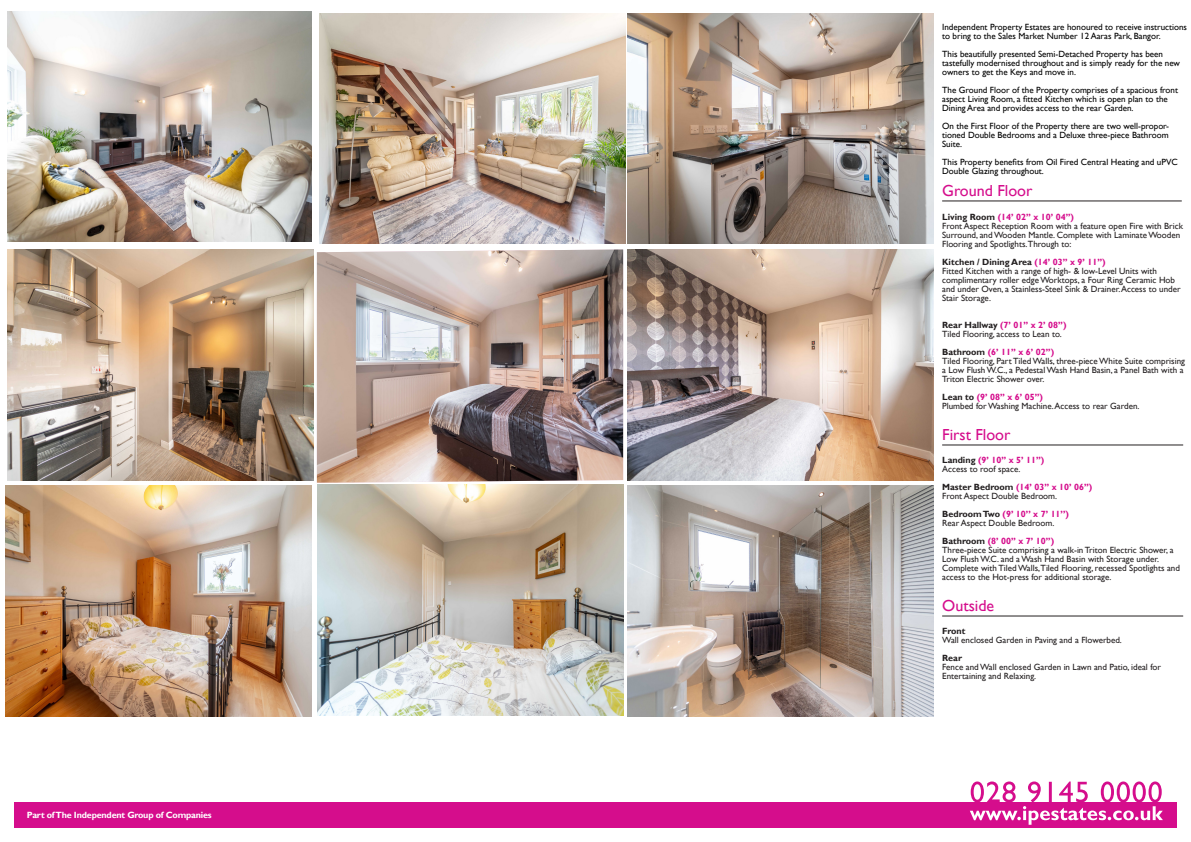
<style>
.page{position:relative;width:1191px;height:842px;background:#fff}
.page>*{position:absolute;margin:0;border:0;box-sizing:border-box;transform-origin:0 0}
.t1{font:16px "Gill Sans";color:#d50d8c}
.t2{font:9px/9px "Gill Sans";color:#231f20}
.t3{font:9px/9px "Gill Sans";color:#000}
.t4{font:700 9px "Gill Sans";color:#d50d8c}
.t5{font:700 9px "Gill Sans";color:#231f20}
.t6{font:700 9px "Gill Sans";letter-spacing:-.02em;color:#fff}
.s1{color:#231f20}
.s2{color:#d50d8c}
</style>
<div class="page">
<div style="left:14px;top:802px;width:1162px;height:26px;background:#d50d8c"></div>
<svg style="left:970px;top:781px;width:193px;height:44px"></svg>
<img style="left:7px;top:11px;width:305px;height:231px">
<img style="left:7px;top:249px;width:306px;height:231px">
<img style="left:6px;top:485px;width:306px;height:231px">
<img style="left:317px;top:485px;width:307px;height:230px">
<img style="left:627px;top:485px;width:306px;height:231px">
<hr style="left:942px;top:201px;width:239px;height:1px;background:#231f20">
<hr style="left:942px;top:445px;width:241px;height:1px;background:#231f20">
<hr style="left:942px;top:616px;width:241px;height:1px;background:#231f20">
<img style="left:317px;top:249px;width:306px;height:234px">
<img style="left:627px;top:249px;width:306px;height:231px">
<img style="left:319px;top:13px;width:306px;height:231px">
<img style="left:627px;top:13px;width:306px;height:231px">
<p class="t6" style="left:27px;top:809px;width:186px">Part of The Independent Group of Companies</p>
<p class="t3" style="left:942px;top:23px;width:246px">Independent Property Estates are honoured to receive instructions to bring to the Sales Market Number 12 Aaras Park, Bangor.</p>
<p class="t3" style="left:942px;top:50px;width:239px">This beautifully presented Semi-Detached Property has been tastefully modernised throughout and is simply ready for the new owners to get the Keys and move in.</p>
<p class="t3" style="left:942px;top:86px;width:237px">The Ground Floor of the Property comprises of a spacious front aspect Living Room, a fitted Kitchen which is open plan to the<br>Dining Area and provides access to the rear Garden.</p>
<p class="t3" style="left:942px;top:122px;width:228px;text-align:justify">On the First Floor of the Property there are two well-propor&shy;tioned Double Bedrooms and a Deluxe three-piece Bathroom Suite.</p>
<p class="t3" style="left:942px;top:158px;width:237px">This Property benefits from Oil Fired Central Heating and uPVC<br>Double Glazing throughout.</p>
<p class="t1" style="left:942px;top:181px;width:92px">Ground Floor</p>
<p class="t4" style="left:942px;top:212px;width:133px"><span class="s1">Living Room</span> (14’ 02’’ x 10’ 04’’)</p>
<p class="t2" style="left:942px;top:222px;width:242px">Front Aspect Reception Room with a feature open Fire with Brick<br>Surround, and Wooden Mantle. Complete with Laminate Wooden<br>Flooring and Spotlights.Through to:</p>
<p class="t5" style="left:942px;top:257px;width:165px">Kitchen / Dining Area <span class="s2">(14’ 03’’ x 9’ 11’’)</span></p>
<p class="t2" style="left:942px;top:267px;width:240px">Fitted Kitchen with a range of high- &amp; low-Level Units with complimentary roller edge Worktops, a Four Ring Ceramic Hob and under Oven, a Stainless-Steel Sink &amp; Drainer. Access to under Stair Storage.</p>
<p class="t4" style="left:942px;top:320px;width:126px"><span class="s1">Rear Hallway</span> (7’ 01’’ x 2’ 08’’)</p>
<p class="t2" style="left:942px;top:330px;width:121px">Tiled Flooring, access to Lean to.</p>
<p class="t4" style="left:942px;top:347px;width:113px"><span class="s1">Bathroom</span> (6’ 11’’ x 6’ 02’’)</p>
<p class="t2" style="left:942px;top:357px;width:244px">Tiled Flooring, Part Tiled Walls, three-piece White Suite comprising a Low Flush W.C., a Pedestal Wash Hand Basin, a Panel Bath with a<br>Triton Electric Shower over.</p>
<p class="t4" style="left:942px;top:392px;width:102px"><span class="s1">Lean to</span> (9’ 08’’ x 6’ 05’’)</p>
<p class="t2" style="left:942px;top:402px;width:199px">Plumbed for Washing Machine. Access to rear Garden.</p>
<p class="t1" style="left:942px;top:425px;width:70px">First Floor</p>
<p class="t4" style="left:942px;top:455px;width:104px"><span class="s1">Landing</span> (9’ 10’’ x 5’ 11’’)</p>
<p class="t2" style="left:942px;top:465px;width:80px">Access to roof space.</p>
<p class="t4" style="left:942px;top:482px;width:152px"><span class="s1">Master Bedroom</span> (14’ 03’’ x 10’ 06’’)</p>
<p class="t2" style="left:942px;top:492px;width:116px">Front Aspect Double Bedroom.</p>
<p class="t4" style="left:942px;top:509px;width:128px"><span class="s1">Bedroom Two</span> (9’ 10’’ x 7’ 11’’)</p>
<p class="t2" style="left:942px;top:519px;width:114px">Rear Aspect Double Bedroom.</p>
<p class="t4" style="left:942px;top:536px;width:113px"><span class="s1">Bathroom</span> (8’ 00’’ x 7’ 10’’)</p>
<p class="t2" style="left:942px;top:546px;width:239px">Three-piece Suite comprising a walk-in Triton Electric Shower, a Low Flush W.C. and a Wash Hand Basin with Storage under.<br>Complete with Tiled Walls,Tiled Flooring, recessed Spotlights and access to the Hot-press for additional storage.</p>
<p class="t1" style="left:942px;top:596px;width:53px">Outside</p>
<p class="t5" style="left:942px;top:626px;width:25px">Front</p>
<p class="t2" style="left:942px;top:636px;width:181px">Wall enclosed Garden in Paving and a Flowerbed.</p>
<p class="t5" style="left:942px;top:653px;width:21px">Rear</p>
<p class="t2" style="left:942px;top:663px;width:220px">Fence and Wall enclosed Garden in Lawn and Patio, ideal for<br>Entertaining and Relaxing.</p>
</div>
